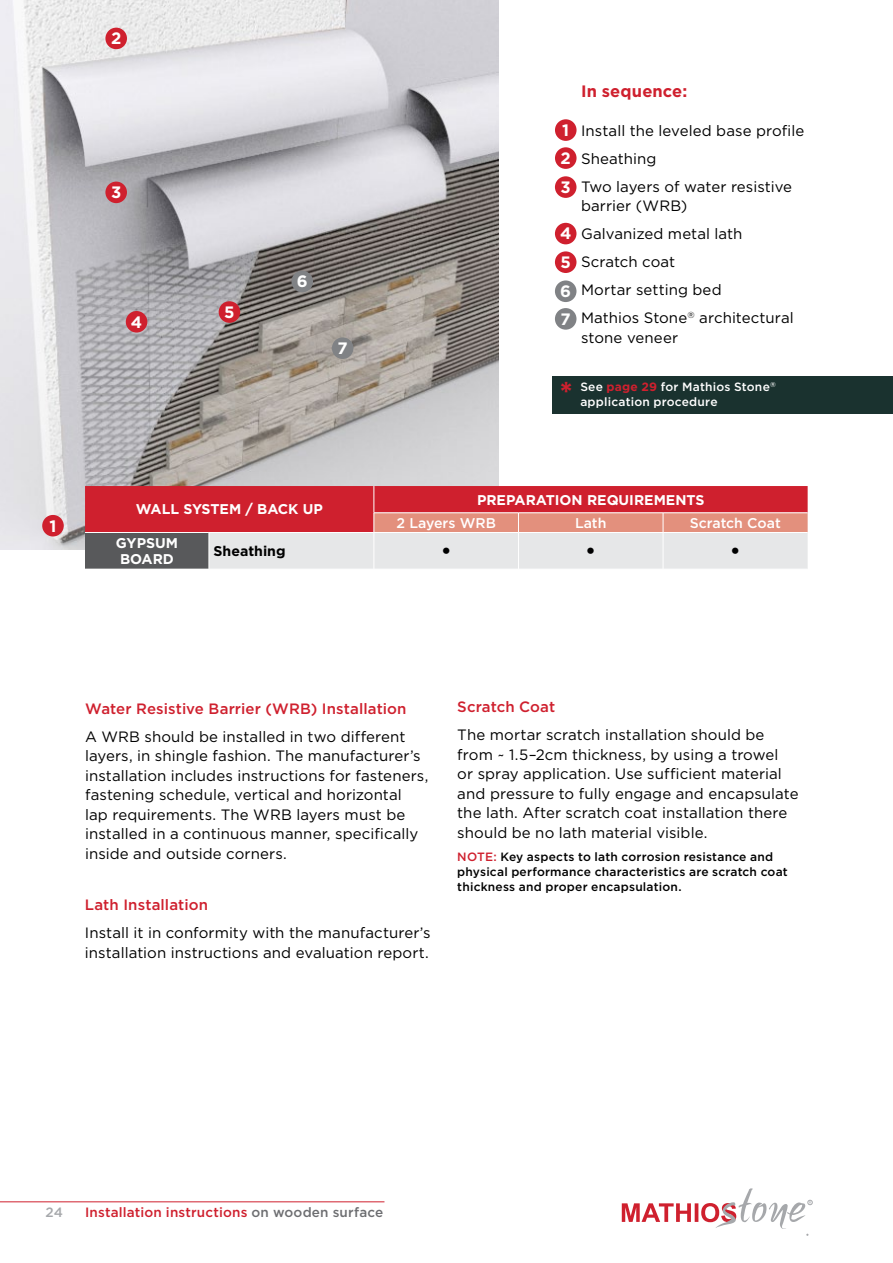
<style>
.page{position:relative;width:893px;height:1263px;background:#fff}
.page>*{position:absolute;margin:0;border:0;box-sizing:border-box;transform-origin:0 0}
.t1{font:700 31.5px "Gotham Greek";color:#cf202e}
.t2{font:700 16.5px/28.5px "Gotham Greek";color:#fff;text-align:justify}
.t3{font:700 16.5px "Gotham Greek";letter-spacing:.01em;color:#cf202e}
.t4{font:15px/19.5px "Gotham Greek";letter-spacing:.005em;color:#000}
.t5{font:500 15px "Gotham Greek";letter-spacing:.005em;color:#cf202e}
.t6{font:700 14.1px/17px "Gotham Greek";color:#fff}
.t7{font:500 14.1px "Gotham Greek";color:#fff}
.t8{font:700 14.1px "Gotham Greek";color:#000}
.t9{font:700 14.1px "Dedica";color:#000}
.t10{font:500 13.5px "Gotham Greek";letter-spacing:.015em;color:#cf202e}
.t11{font:500 13.5px "Gotham Greek";color:#a6a8ab}
.t12{font:500 12px/15px "Gotham Greek";letter-spacing:.015em;color:#000}
.t13{font:500 12px "Gotham Greek";letter-spacing:.015em;color:#fff}
.s1{font-weight:700;color:#cf202e}
.s2{color:#cf202e}
.s3{color:#6d6e71}
</style>
<div class="page">
<svg style="left:622px;top:1188px;width:191px;height:47px"></svg>
<div style="left:553px;top:377px;width:340px;height:37px;background:#1a322f"></div>
<hr style="left:0;top:1201px;width:384px;height:1px;background:#cf202e">
<img style="left:0;top:1px;width:499px;height:548px">
<div style="left:555px;top:119px;width:21px;height:22px;background:#cf202e;border-radius:50%"></div>
<div style="left:555px;top:147px;width:21px;height:22px;background:#cf202e;border-radius:50%"></div>
<div style="left:555px;top:176px;width:21px;height:22px;background:#cf202e;border-radius:50%"></div>
<div style="left:555px;top:223px;width:21px;height:21px;background:#cf202e;border-radius:50%"></div>
<div style="left:555px;top:251px;width:21px;height:22px;background:#cf202e;border-radius:50%"></div>
<div style="left:555px;top:280px;width:21px;height:22px;background:#808285;border-radius:50%"></div>
<div style="left:555px;top:308px;width:21px;height:22px;background:#808285;border-radius:50%"></div>
<svg style="left:85px;top:486px;width:723px;height:83px;background:#d17e81"></svg>
<hr style="left:85px;top:532px;width:124px;height:1px;background:#fff">
<hr style="left:209px;top:532px;width:165px;height:1px;background:#fff">
<hr style="left:209px;top:533px;width:1px;height:36px;background:#fff">
<hr style="left:374px;top:532px;width:144px;height:1px;background:#fff">
<hr style="left:374px;top:533px;width:1px;height:36px;background:#fff">
<hr style="left:518px;top:532px;width:145px;height:1px;background:#fff">
<hr style="left:518px;top:533px;width:1px;height:36px;background:#fff">
<hr style="left:663px;top:532px;width:145px;height:1px;background:#fff">
<hr style="left:663px;top:533px;width:1px;height:36px;background:#fff">
<div style="left:105px;top:28px;width:22px;height:21px;background:#cf202e;border-radius:50%"></div>
<div style="left:42px;top:515px;width:22px;height:21px;background:#cf202e;border-radius:50%"></div>
<div style="left:105px;top:182px;width:22px;height:21px;background:#cf202e;border-radius:50%"></div>
<div style="left:126px;top:311px;width:21px;height:22px;background:#cf202e;border-radius:50%"></div>
<div style="left:219px;top:301px;width:21px;height:22px;background:#cf202e;border-radius:50%"></div>
<div style="left:291px;top:271px;width:22px;height:21px;background:#808285;border-radius:50%"></div>
<div style="left:332px;top:337px;width:21px;height:22px;background:#808285;border-radius:50%"></div>
<p class="t2" style="left:50px;top:511px;width:8px">1</p>
<p class="t2" style="left:111px;top:24px;width:12px">2</p>
<p class="t2" style="left:111px;top:178px;width:12px">3</p>
<p class="t2" style="left:131px;top:307px;width:13px">4</p>
<p class="t2" style="left:224px;top:297px;width:12px">5</p>
<p class="t2" style="left:297px;top:267px;width:12px">6</p>
<p class="t2" style="left:338px;top:334px;width:12px">7</p>
<p class="t6" style="left:136px;top:501px;width:188px">WALL SYSTEM / BACK UP</p>
<p class="t2" style="left:561px;top:115px;width:12px">1<br>2<br>3</p>
<p class="t2" style="left:560px;top:219px;width:13px">4<br>5<br>6</p>
<p class="t2" style="left:561px;top:304px;width:12px">7</p>
<p class="t3" style="left:581px;top:81px;width:108px">In sequence:</p>
<p class="t4" style="left:581px;top:116px;width:225px;line-height:28px">Install the leveled base profile<br>Sheathing<br>Two layers of water resistive</p>
<p class="t4" style="left:581px;top:192px;width:214px;line-height:28px">barrier (WRB)<br>Galvanized metal lath<br>Scratch coat<br>Mortar setting bed<br>Mathios Stone<sup>®</sup> architectural</p>
<p class="t4" style="left:581px;top:327px;width:99px">stone veneer</p>
<h1 class="t1" style="left:560px;top:375px;width:15px">*</h1>
<p class="t13" style="left:580px;top:380px;width:197px">See <span class="s1">page 29</span> for Mathios Stone<sup>®</sup></p>
<p class="t13" style="left:580px;top:395px;width:139px">application procedure</p>
<p class="t6" style="left:477px;top:491px;width:229px">PREPARATION REQUIREMENTS</p>
<p class="t7" style="left:396px;top:515px;width:101px">2 Layers WRB</p>
<p class="t7" style="left:575px;top:515px;width:33px">Lath</p>
<p class="t7" style="left:690px;top:515px;width:92px">Scratch Coat</p>
<p class="t6" style="left:116px;top:534px;width:64px">GYPSUM<br>BOARD</p>
<p class="t8" style="left:214px;top:543px;width:73px">Sheathing</p>
<p class="t9" style="left:442px;top:542px;width:9px">•</p>
<p class="t9" style="left:587px;top:542px;width:9px">•</p>
<p class="t9" style="left:731px;top:542px;width:9px">•</p>
<p class="t5" style="left:85px;top:700px;width:323px">Water Resistive Barrier (WRB) Installation</p>
<p class="t4" style="left:85px;top:726px;width:345px">A WRB should be installed in two different layers, in shingle fashion. The manufacturer’s installation includes instructions for fasteners, fastening schedule, vertical and horizontal<br>lap requirements. The WRB layers must be installed in a continuous manner, specifically inside and outside corners.</p>
<p class="t5" style="left:85px;top:896px;width:125px">Lath Installation</p>
<p class="t4" style="left:85px;top:923px;width:347px">Install it in conformity with the manufacturer’s installation instructions and evaluation report.</p>
<p class="t5" style="left:457px;top:698px;width:99px">Scratch Coat</p>
<p class="t4" style="left:457px;top:725px;width:343px">The mortar scratch installation should be from ~ 1.5–2cm thickness, by using a trowel<br>or spray application. Use sufficient material and pressure to fully engage and encapsulate the lath. After scratch coat installation there should be no lath material visible.</p>
<p class="t12" style="left:457px;top:849px;width:332px"><span class="s2">NOTE:</span> Key aspects to lath corrosion resistance and physical performance characteristics are scratch coat thickness and proper encapsulation.</p>
<p class="t11" style="left:45px;top:1204px;width:19px">24</p>
<p class="t10" style="left:85px;top:1204px;width:300px">Installation instructions <span class="s3">on wooden surface</span></p>
</div>
